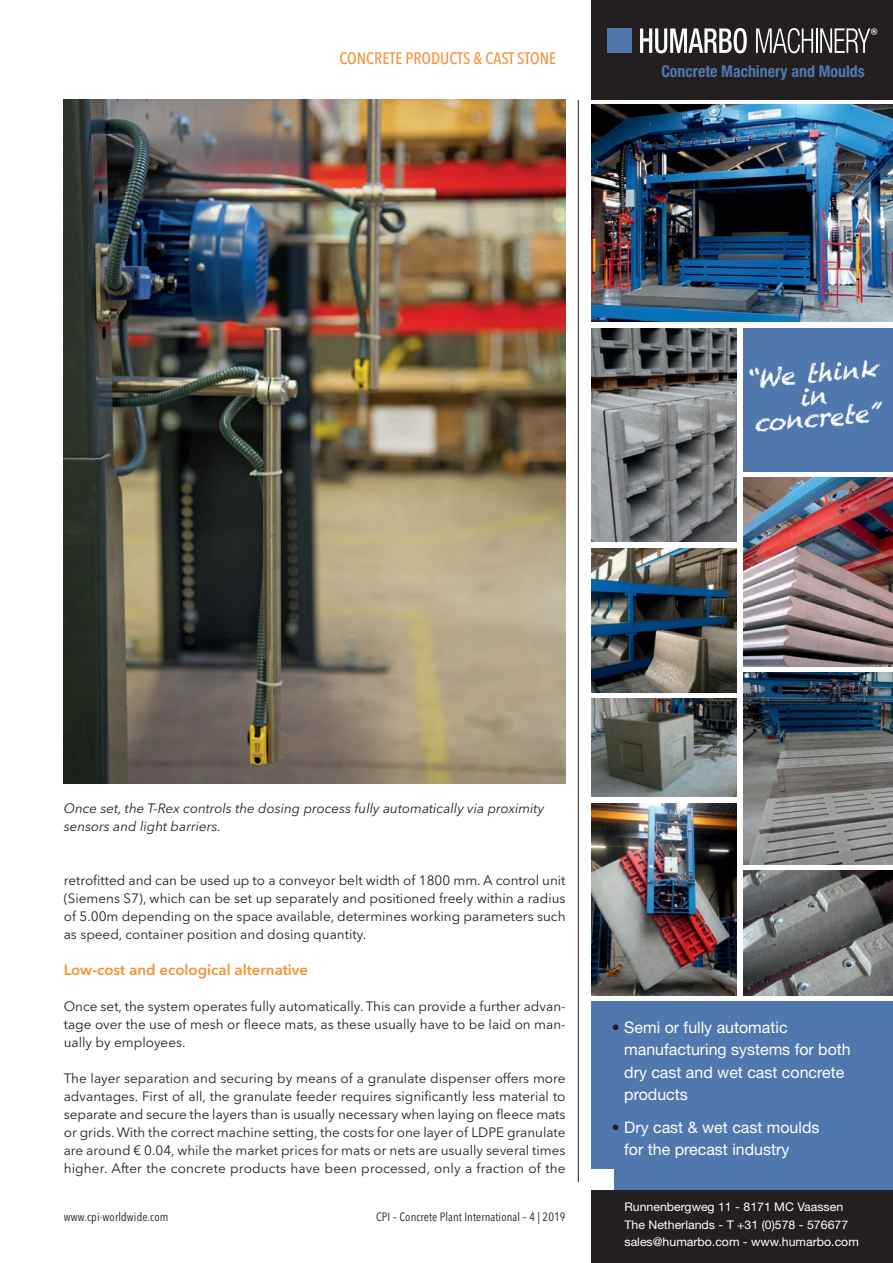
<style>
.page{position:relative;width:893px;height:1263px;background:#fff}
.page>*{position:absolute;margin:0;border:0;box-sizing:border-box;transform-origin:0 0}
.t1{font:italic 24.6px/22.4px "Chalkduster";color:#fff;text-align:center}
.t2{font:500 16.5px "Avenir Next Condensed";color:#f69238}
.t3{font:700 condensed 16.35px "Helvetica Neue";color:#5078af}
.t4{font:15.9px/22.4px "Helvetica Neue";color:#fff}
.t5{font:600 15px "Avenir Next";color:#f69238}
.t6{font:13.5px/18px "Avenir Next";color:#231f20;text-align:justify}
.t7{font:italic 13.5px/18px "Avenir Next";color:#231f20}
.t8{font:12px/17.5px "Helvetica Neue";color:#fff}
.t9{font:12px "Avenir Next Condensed";letter-spacing:.01em;color:#231f20}
.s1{color:#231f20}
</style>
<div class="page">
<hr style="left:578px;top:100px;width:1px;height:1082px;background:#231f20">
<div style="left:591px;top:0;width:302px;height:100px;background:#231f20"></div>
<svg style="left:640px;top:28px;width:107px;height:25px"></svg>
<svg style="left:756px;top:28px;width:57px;height:25px"></svg>
<hr style="left:816px;top:28px;width:2px;height:25px;background:#fff">
<svg style="left:820px;top:28px;width:57px;height:25px"></svg>
<div style="left:608px;top:29px;width:24px;height:24px;background:#5078af"></div>
<div style="left:591px;top:1002px;width:302px;height:189px;background:#5078af"></div>
<img style="left:591px;top:104px;width:302px;height:218px">
<img style="left:591px;top:548px;width:146px;height:144px">
<div style="left:743px;top:328px;width:150px;height:143px;background:#5078af"></div>
<img style="left:591px;top:699px;width:146px;height:98px">
<img style="left:591px;top:803px;width:146px;height:192px">
<img style="left:743px;top:478px;width:150px;height:188px">
<div style="left:591px;top:1169px;width:23px;height:21px;background:#fff"></div>
<div style="left:591px;top:1190px;width:302px;height:73px;background:#231f20"></div>
<img style="left:591px;top:328px;width:146px;height:214px">
<img style="left:743px;top:673px;width:150px;height:191px">
<img style="left:743px;top:871px;width:150px;height:124px">
<img style="left:64px;top:100px;width:502px;height:684px">
<p class="t2" style="left:339px;top:51px;width:218px">CONCRETE PRODUCTS &amp; CAST STONE</p>
<p class="t3" style="left:661px;top:62px;width:205px">Concrete Machinery and Moulds</p>
<h1 class="t1" style="left:744px;top:368px;width:134px;rotate:-5deg">“We think in concrete”</h1>
<p class="t7" style="left:64px;top:800px;width:482px">Once set, the T-Rex controls the dosing process fully automatically via proximity sensors and light barriers.</p>
<p class="t6" style="left:64px;top:872px;width:503px">retrofitted and can be used up to a conveyor belt width of 1800 mm. A control unit (Siemens S7), which can be set up separately and positioned freely within a radius of 5.00m depending on the space available, determines working parameters such as speed, container position and dosing quantity.</p>
<p class="t5" style="left:64px;top:963px;width:246px">Low-cost and ecological alternative</p>
<p class="t6" style="left:64px;top:998px;width:503px">Once set, the system operates fully automatically. This can provide a further advan&shy;tage over the use of mesh or fleece mats, as these usually have to be laid on man&shy;ually by employees.</p>
<p class="t6" style="left:64px;top:1070px;width:503px">The layer separation and securing by means of a granulate dispenser offers more advantages. First of all, the granulate feeder requires significantly less material to separate and secure the layers than is usually necessary when laying on fleece mats or grids. With the correct machine setting, the costs for one layer of LDPE granulate are around € 0.04, while the market prices for mats or nets are usually several times higher. After the concrete products have been processed, only a fraction of the</p>
<p class="t4" style="left:624px;top:1018px;width:228px;text-indent:-12px"><span class="s1">•</span> Semi or fully automatic manufacturing systems for both dry cast and wet cast concrete products</p>
<p class="t4" style="left:624px;top:1117px;width:197px;text-indent:-12px"><span class="s1">•</span> Dry cast &amp; wet cast moulds for the precast industry</p>
<p class="t9" style="left:64px;top:1211px;width:106px">www.cpi-worldwide.com</p>
<p class="t9" style="left:376px;top:1211px;width:191px">CPI – Concrete Plant International – 4 | 2019</p>
<p class="t8" style="left:624px;top:1199px;width:236px">Runnenbergweg 11 - 8171 MC Vaassen<br>The Netherlands - T +31 (0)578 - 576677 sales@humarbo.com - www.humarbo.com</p>
</div>
